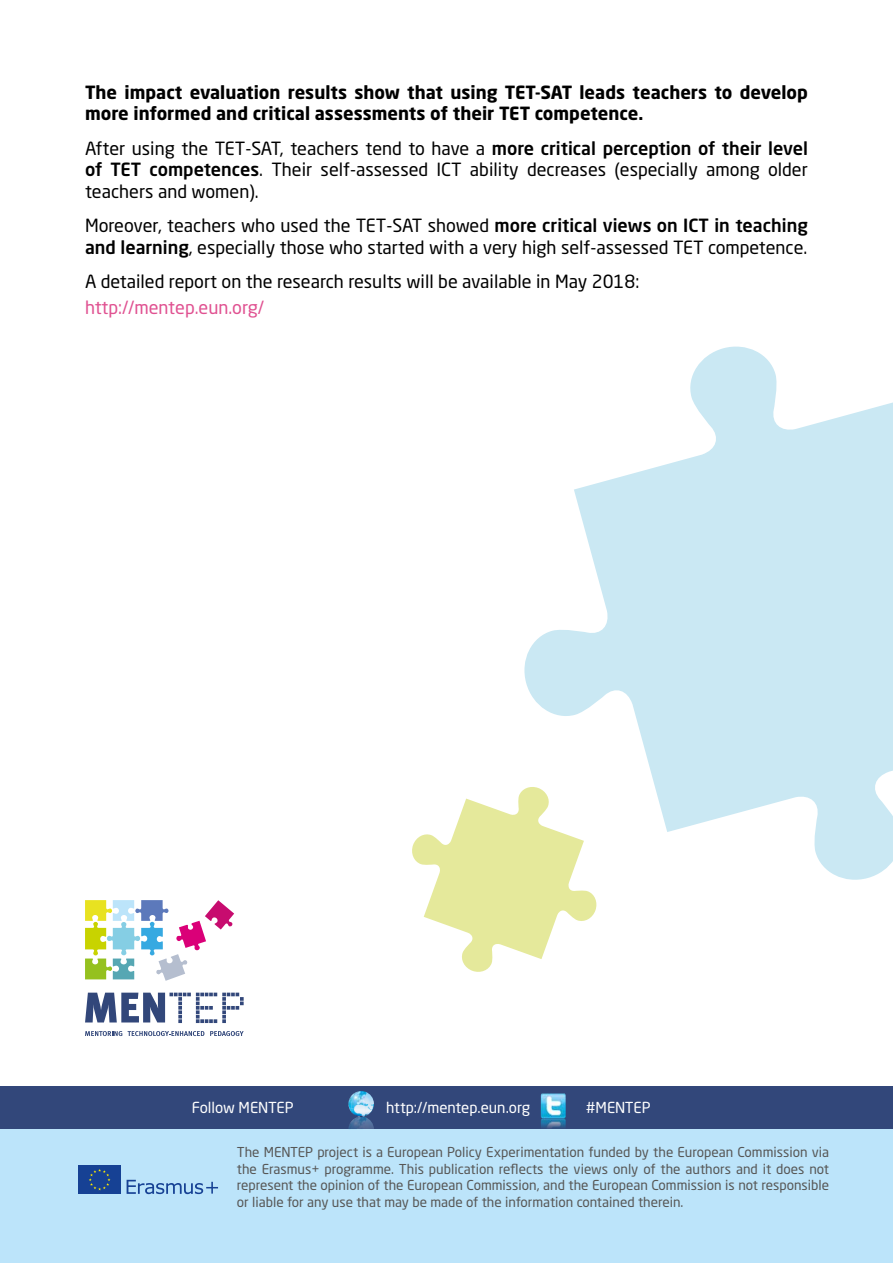
<style>
.page{position:relative;width:893px;height:1263px;background:#fff}
.page>*{position:absolute;margin:0;border:0;box-sizing:border-box;transform-origin:0 0}
.t1{font:18px/21.6px "Neo Sans Std";color:#000;text-align:justify}
.t2{font:700 18px/21.6px "Neo Sans Std";color:#000}
.t3{font:18px "Neo Sans Std";color:#e05191}
.t4{font:15px "Neo Sans Std";color:#fff}
.t5{font:13.5px/16.5px "Neo Sans Std";color:#575756;text-align:justify}
.s1{font-weight:500}
</style>
<div class="page">
<div style="left:0;top:1093px;width:893px;height:170px;background:#bce4fa"></div>
<div style="left:0;top:1086px;width:893px;height:43px;background:#32477a"></div>
<img style="left:348px;top:1091px;width:17px;height:38px">
<svg style="left:412px;top:794px;width:185px;height:178px"></svg>
<img style="left:541px;top:1093px;width:25px;height:36px">
<img style="left:365px;top:1092px;width:9px;height:22px">
<svg style="left:365px;top:1114px;width:9px;height:15px"></svg>
<svg style="left:127px;top:1180px;width:91px;height:14px"></svg>
<div style="left:79px;top:1166px;width:42px;height:28px;background:#164194"></div>
<svg style="left:89px;top:1169px;width:21px;height:21px"></svg>
<svg style="left:85px;top:993px;width:159px;height:30px"></svg>
<svg style="left:85px;top:1031px;width:37px;height:5px"></svg>
<svg style="left:128px;top:1031px;width:76px;height:5px"></svg>
<svg style="left:210px;top:1031px;width:34px;height:5px"></svg>
<svg style="left:85px;top:900px;width:149px;height:81px"></svg>
<svg style="left:520px;top:346px;width:373px;height:538px;fill:#cae8f3"></svg>
<p class="t2" style="left:85px;top:81px;width:724px">The impact evaluation results show that using TET-SAT leads teachers to develop more informed and critical assessments of their TET competence.</p>
<p class="t1" style="left:85px;top:137px;width:724px">After using the TET-SAT, teachers tend to have a <span class="s1">more critical perception of their level of TET competences</span>. Their self-assessed ICT ability decreases (especially among older teachers and women).</p>
<p class="t1" style="left:85px;top:215px;width:724px">Moreover, teachers who used the TET-SAT showed <span class="s1">more critical views on ICT in teaching and learning</span>, especially those who started with a very high self-assessed TET competence.</p>
<p class="t1" style="left:85px;top:271px;width:556px">A detailed report on the research results will be available in May 2018:</p>
<p class="t3" style="left:85px;top:296px;width:181px">http://mentep.eun.org/</p>
<p class="t4" style="left:192px;top:1098px;width:103px">Follow MENTEP</p>
<p class="t4" style="left:386px;top:1098px;width:146px">http://mentep.eun.org</p>
<p class="t4" style="left:586px;top:1098px;width:66px">#MENTEP</p>
<p class="t5" style="left:237px;top:1144px;width:594px">The MENTEP project is a European Policy Experimentation funded by the European Commission via the Erasmus+ programme. This publication reflects the views only of the authors and it does not represent the opinion of the European Commission, and the European Commission is not responsible or liable for any use that may be made of the information contained therein.</p>
</div>
